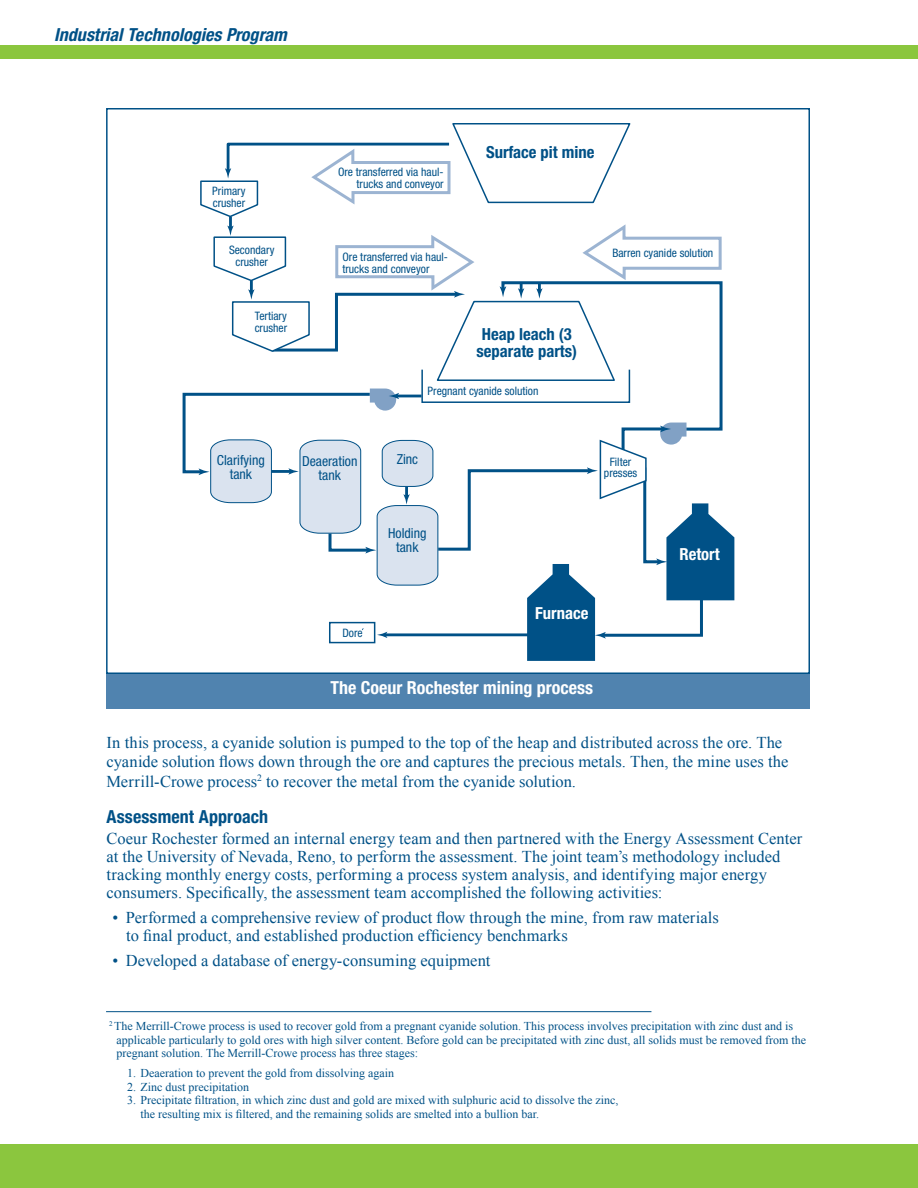
<style>
.page{position:relative;width:918px;height:1188px;background:#fff}
.page>*{position:absolute;margin:0;border:0;box-sizing:border-box;transform-origin:0 0}
.t1{font:700 condensed 18px "Helvetica Neue LT Std";color:#fff}
.Header_L1__E{font:italic 700 condensed 18px "Helvetica Neue LT Std";color:#005187}
.Header_L1__E-2{font:700 condensed 18px "Helvetica Neue LT Std";letter-spacing:.005em;color:#005187}
.t2{font:700 condensed 16.65px/16.6px "Helvetica Neue LT Std";color:#005187;text-align:center}
.t3{font:700 condensed 16.65px "Helvetica Neue LT Std";color:#fff}
.t4{font:16.5px/18px "Times New Roman";color:#005187}
.t5{font:condensed 13.8px/13.8px "Helvetica Neue LT Std";color:#005187;text-align:center}
.t6{font:12px/13.5px "Times New Roman";color:#005187}
.t7{font:condensed 11.7px/11.7px "Helvetica Neue LT Std";color:#005187}
</style>
<div class="page">
<div style="left:0;top:1144px;width:918px;height:44px;background:#8bc63e"></div>
<div style="left:0;top:45px;width:918px;height:14px;background:#8bc63e"></div>
<div style="left:106px;top:673px;width:704px;height:36px;background:#5083af"></div>
<svg style="left:182px;top:123px;width:552px;height:538px"></svg>
<hr style="left:106px;top:1011px;width:545px;height:1px;background:#005187">
<p class="Header_L1__E" style="left:54px;top:24px;width:234px">Industrial Technologies Program</p>
<p class="t7" style="left:212px;top:185px;width:35px">Primary crusher</p>
<p class="t7" style="left:229px;top:244px;width:47px;text-align:center">Secondary crusher</p>
<p class="t7" style="left:255px;top:310px;width:34px">Tertiary crusher</p>
<p class="t7" style="left:338px;top:166px;width:107px;text-align:right">Ore transferred via haul&shy;trucks and conveyor</p>
<p class="t2" style="left:486px;top:144px;width:110px">Surface pit mine</p>
<p class="t7" style="left:342px;top:251px;width:107px">Ore transferred via haul&shy;trucks and conveyor</p>
<p class="t2" style="left:476px;top:326px;width:102px">Heap leach (3 separate parts)</p>
<p class="t7" style="left:428px;top:385px;width:112px">Pregnant cyanide solution</p>
<p class="t7" style="left:612px;top:247px;width:102px">Barren cyanide solution</p>
<p class="t5" style="left:217px;top:454px;width:49px">Clarifying tank</p>
<p class="t5" style="left:302px;top:454px;width:57px">Deaeration tank</p>
<p class="t5" style="left:397px;top:452px;width:23px">Zinc</p>
<p class="t5" style="left:388px;top:526px;width:40px">Holding tank</p>
<p class="t7" style="left:604px;top:456px;width:35px;text-align:center">Filter presses</p>
<p class="t7" style="left:342px;top:627px;width:22px">Dore</p>
<p class="t3" style="left:535px;top:603px;width:55px">Furnace</p>
<p class="t1" style="left:331px;top:677px;width:264px">The Coeur Rochester mining process</p>
<p class="t3" style="left:679px;top:544px;width:42px">Retort</p>
<p class="t4" style="left:106px;top:732px;width:683px;line-height:19.5px">In this process, a cyanide solution is pumped to the top of the heap and distributed across the ore. The cyanide solution flows down through the ore and captures the precious metals. Then, the mine uses the<br>Merrill-Crowe process<sup>2</sup> to recover the metal from the cyanide solution.</p>
<p class="Header_L1__E-2" style="left:106px;top:806px;width:163px">Assessment Approach</p>
<p class="t4" style="left:106px;top:830px;width:697px">Coeur Rochester formed an internal energy team and then partnered with the Energy Assessment Center at the University of Nevada, Reno, to perform the assessment. The joint team’s methodology included tracking monthly energy costs, performing a process system analysis, and identifying major energy consumers. Specifically, the assessment team accomplished the following activities:</p>
<p class="t4" style="left:126px;top:908px;width:594px;text-indent:-14px">• Performed a comprehensive review of product flow through the mine, from raw materials to final product, and established production efficiency benchmarks</p>
<p class="t4" style="left:112px;top:951px;width:379px">• Developed a database of energy-consuming equipment</p>
<p class="t6" style="left:117px;top:1019px;width:691px;text-indent:-7px"><sup>2</sup> The Merrill-Crowe process is used to recover gold from a pregnant cyanide solution. This process involves precipitation with zinc dust and is applicable particularly to gold ores with high silver content. Before gold can be precipitated with zinc dust, all solids must be removed from the pregnant solution. The Merrill-Crowe process has three stages:</p>
<p class="t6" style="left:127px;top:1066px;width:269px">1. Deaeration to prevent the gold from dissolving again</p>
<p class="t6" style="left:127px;top:1080px;width:124px">2. Zinc dust precipitation</p>
<p class="t6" style="left:141px;top:1093px;width:479px;text-indent:-14px">3. Precipitate filtration, in which zinc dust and gold are mixed with sulphuric acid to dissolve the zinc, the resulting mix is filtered, and the remaining solids are smelted into a bullion bar.</p>
</div>
